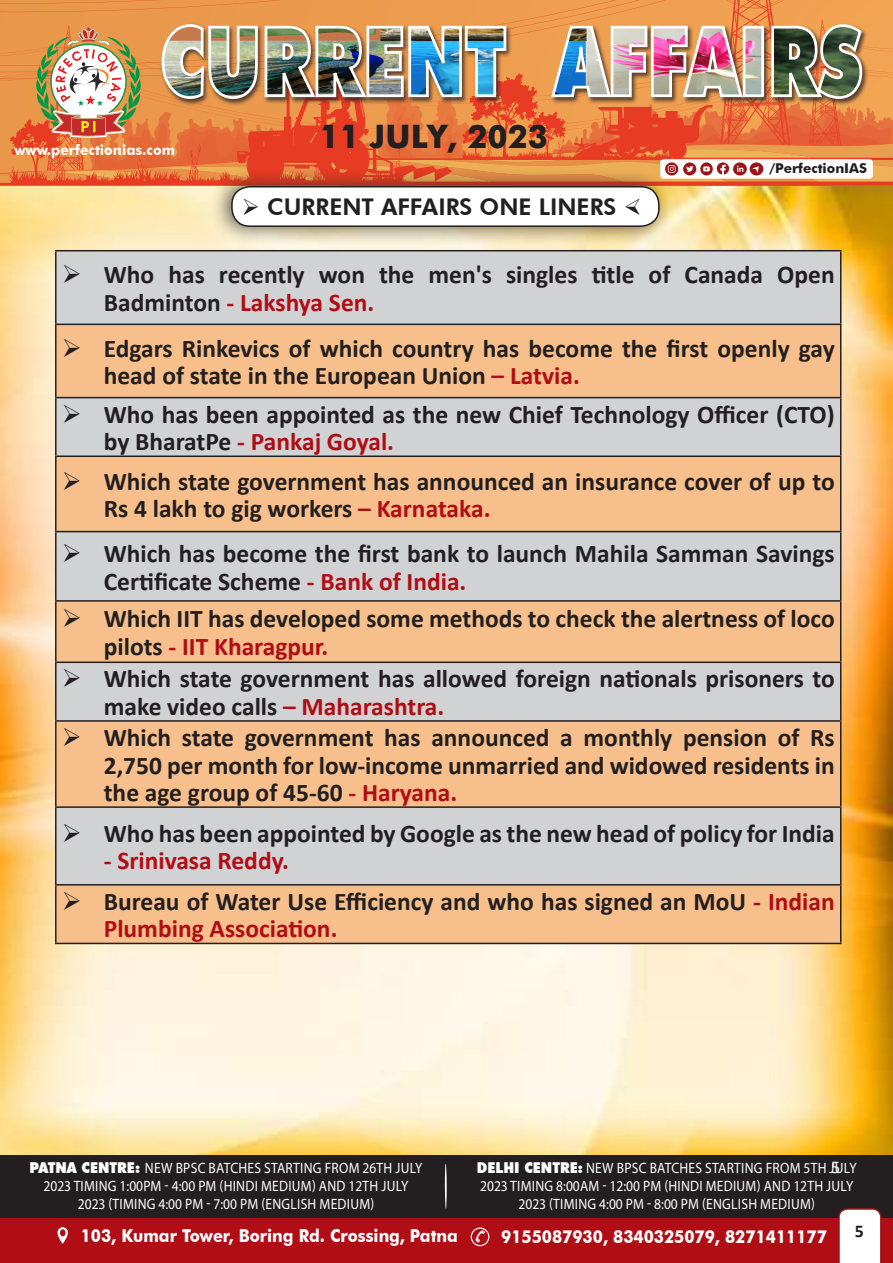
<style>
.page{position:relative;width:893px;height:1263px;background:#fff}
.page>*{position:absolute;margin:0;border:0;box-sizing:border-box;transform-origin:0 0}
.t1{font:700 32.25px "Futura";color:#231f20}
.t2{font:700 25.5px/27.5px "Calibri";color:#231f20}
.t3{font:700 25.5px "Calibri";color:#b00d15}
.t4{font:800 22.95px "Futura BT";color:#231f20}
.t5{font:700 18px "Calibri";color:#231f20}
.t6{font:18px "Calibri";color:#fff}
.t7{font:700 17.85px "Futura BT";color:#fff;scale:.91 1}
.t8{font:15px/18px "Myriad Pro";letter-spacing:.02em;color:#fff;text-align:center;scale:.9 1}
.t9{font:700 14.4px "Futura BT";color:#fff}
.t10{font:700 13.5px "Futura BT";color:#231f20}
.s1{color:#b00d15}
.s2{font-family:"Futura BT";font-weight:900}
</style>
<div class="page">
<div style="left:0;top:1154px;width:893px;height:64px;background:#231f20"></div>
<hr style="left:445px;top:1163px;width:2px;height:46px;background:#fff;border-radius:50%">
<svg style="left:0;top:0;width:893px;height:19px;background:#ec9a4d"></svg>
<img style="left:0;top:19px;width:893px;height:167px">
<div style="left:0;top:1208px;width:886px;height:55px;background:#231f20"></div>
<div style="left:0;top:1218px;width:893px;height:45px;background:#b00d15"></div>
<svg style="left:471px;top:1228px;width:18px;height:17px"></svg>
<div style="left:471px;top:1227px;width:18px;height:19px;border:1px solid #fff;border-radius:50%"></div>
<svg style="left:57px;top:1227px;width:11px;height:17px"></svg>
<div style="left:60px;top:1229px;width:6px;height:7px;background:#b00d15;border-radius:50%"></div>
<svg style="left:838px;top:1208px;width:44px;height:55px;background:#f0e2e2"></svg>
<img style="left:0;top:186px;width:893px;height:968px">
<div style="left:57px;top:251px;width:783px;height:73px;background:#d1d2d4"></div>
<svg style="left:57px;top:325px;width:783px;height:618px;background:#e6c6aa"></svg>
<hr style="left:55px;top:250px;width:786px;height:1px;background:#231f20">
<hr style="left:55px;top:251px;width:2px;height:73px;background:#231f20">
<hr style="left:840px;top:251px;width:1px;height:73px;background:#231f20">
<hr style="left:55px;top:324px;width:786px;height:1px;background:#231f20">
<hr style="left:55px;top:325px;width:2px;height:72px;background:#231f20">
<hr style="left:840px;top:325px;width:1px;height:72px;background:#231f20">
<hr style="left:55px;top:397px;width:786px;height:1px;background:#231f20">
<hr style="left:55px;top:398px;width:2px;height:57px;background:#231f20">
<hr style="left:840px;top:398px;width:1px;height:57px;background:#231f20">
<hr style="left:55px;top:455px;width:786px;height:2px;background:#231f20">
<hr style="left:55px;top:457px;width:2px;height:74px;background:#231f20">
<hr style="left:840px;top:457px;width:1px;height:74px;background:#231f20">
<hr style="left:55px;top:531px;width:786px;height:1px;background:#231f20">
<hr style="left:55px;top:532px;width:2px;height:68px;background:#231f20">
<hr style="left:840px;top:532px;width:1px;height:68px;background:#231f20">
<hr style="left:55px;top:600px;width:786px;height:2px;background:#231f20">
<hr style="left:55px;top:602px;width:2px;height:59px;background:#231f20">
<hr style="left:840px;top:602px;width:1px;height:59px;background:#231f20">
<hr style="left:55px;top:661px;width:786px;height:2px;background:#231f20">
<hr style="left:55px;top:663px;width:2px;height:57px;background:#231f20">
<hr style="left:840px;top:663px;width:1px;height:57px;background:#231f20">
<hr style="left:55px;top:720px;width:786px;height:2px;background:#231f20">
<hr style="left:55px;top:722px;width:2px;height:84px;background:#231f20">
<hr style="left:840px;top:722px;width:1px;height:84px;background:#231f20">
<hr style="left:55px;top:806px;width:786px;height:2px;background:#231f20">
<hr style="left:55px;top:808px;width:2px;height:76px;background:#231f20">
<hr style="left:840px;top:808px;width:1px;height:76px;background:#231f20">
<hr style="left:55px;top:884px;width:786px;height:1px;background:#231f20">
<hr style="left:55px;top:885px;width:2px;height:58px;background:#231f20">
<hr style="left:840px;top:885px;width:1px;height:58px;background:#231f20">
<hr style="left:55px;top:943px;width:786px;height:1px;background:#231f20">
<div style="left:209px;top:167px;width:465px;height:79px;background:#231f20;opacity:.75"></div>
<div style="left:232px;top:187px;width:427px;height:39px;background:#fff;border-radius:18px"></div>
<div style="left:231px;top:186px;width:429px;height:41px;border:2px solid #231f20;border-radius:18px"></div>
<svg style="left:475px;top:1230px;width:11px;height:13px"></svg>
<svg style="left:82px;top:283px;width:26px;height:1px"></svg>
<svg style="left:82px;top:357px;width:26px;height:1px"></svg>
<svg style="left:82px;top:423px;width:26px;height:1px"></svg>
<svg style="left:82px;top:490px;width:26px;height:1px"></svg>
<svg style="left:82px;top:562px;width:26px;height:1px"></svg>
<svg style="left:82px;top:627px;width:26px;height:1px"></svg>
<svg style="left:82px;top:687px;width:26px;height:1px"></svg>
<svg style="left:82px;top:746px;width:26px;height:1px"></svg>
<svg style="left:82px;top:842px;width:26px;height:1px"></svg>
<svg style="left:82px;top:910px;width:26px;height:1px"></svg>
<p class="t9" style="left:14px;top:141px;width:162px">www.perfectionias.com</p>
<p class="t1" style="left:319px;top:113px;width:230px">11 JULY, 2023</p>
<p class="t4" style="left:242px;top:193px;width:376px">➢ CURRENT AFFAIRS ONE LINERS</p>
<p class="t10" style="left:769px;top:160px;width:99px">/PerfectionIAS</p>
<p class="t2" style="left:104px;top:261px;width:732px;text-indent:-42px">➢ Who has recently won the men's singles title of Canada Open<br>Badminton <span class="s1">- Lakshya Sen.</span></p>
<p class="t2" style="left:104px;top:335px;width:732px;text-indent:-42px">➢ Edgars Rinkevics of which country has become the first openly gay head of state in the European Union <span class="s1">– Latvia.</span></p>
<p class="t2" style="left:104px;top:400px;width:732px;text-indent:-42px">➢ Who has been appointed as the new Chief Technology Officer (CTO) by BharatPe <span class="s1">- Pankaj Goyal.</span></p>
<p class="t2" style="left:104px;top:467px;width:732px;text-indent:-42px">➢ Which state government has announced an insurance cover of up to<br>Rs 4 lakh to gig workers <span class="s1">– Karnataka.</span></p>
<p class="t2" style="left:104px;top:540px;width:732px;text-indent:-42px">➢ Which has become the first bank to launch Mahila Samman Savings<br>Certificate Scheme <span class="s1">- Bank of India.</span></p>
<p class="t2" style="left:104px;top:605px;width:732px;text-indent:-42px">➢ Which IIT has developed some methods to check the alertness of loco pilots <span class="s1">- IIT Kharagpur.</span></p>
<p class="t2" style="left:104px;top:665px;width:732px;text-indent:-42px">➢ Which state government has allowed foreign nationals prisoners to make video calls <span class="s1">– Maharashtra.</span></p>
<p class="t2" style="left:104px;top:724px;width:732px;text-align:justify;text-indent:-42px">➢ Which state government has announced a monthly pension of Rs 2,750 per month for low-income unmarried and widowed residents in the age group of 45-60 <span class="s1">- Haryana.</span></p>
<p class="t2" style="left:62px;top:819px;width:774px">➢ Who has been appointed by Google as the new head of policy for India</p>
<p class="t3" style="left:104px;top:844px;width:187px">- Srinivasa Reddy.</p>
<p class="t2" style="left:104px;top:888px;width:732px;text-indent:-42px">➢ Bureau of Water Use Efficiency and who has signed an MoU <span class="s1">- Indian<br>Plumbing Association.</span></p>
<p class="t6" style="left:831px;top:1155px;width:11px">5</p>
<p class="t8" style="left:30px;top:1159px;width:438px"><span class="s2">PATNA CENTRE:</span> NEW BPSC BATCHES STARTING FROM 26TH JULY<br>2023 TIMING 1:00PM - 4:00 PM (HINDI MEDIUM) AND 12TH JULY<br>2023 (TIMING 4:00 PM - 7:00 PM (ENGLISH MEDIUM)</p>
<p class="t8" style="left:477px;top:1159px;width:424px"><span class="s2">DELHI CENTRE:</span> NEW BPSC BATCHES STARTING FROM 5TH JULY<br>2023 TIMING 8:00AM - 12:00 PM (HINDI MEDIUM) AND 12TH JULY<br>2023 (TIMING 4:00 PM - 8:00 PM (ENGLISH MEDIUM)</p>
<p class="t7" style="left:81px;top:1225px;width:416px">103, Kumar Tower, Boring Rd. Crossing, Patna</p>
<p class="t7" style="left:501px;top:1226px;width:359px">9155087930, 8340325079, 8271411177</p>
<p class="t5" style="left:855px;top:1219px;width:11px">5</p>
</div>
